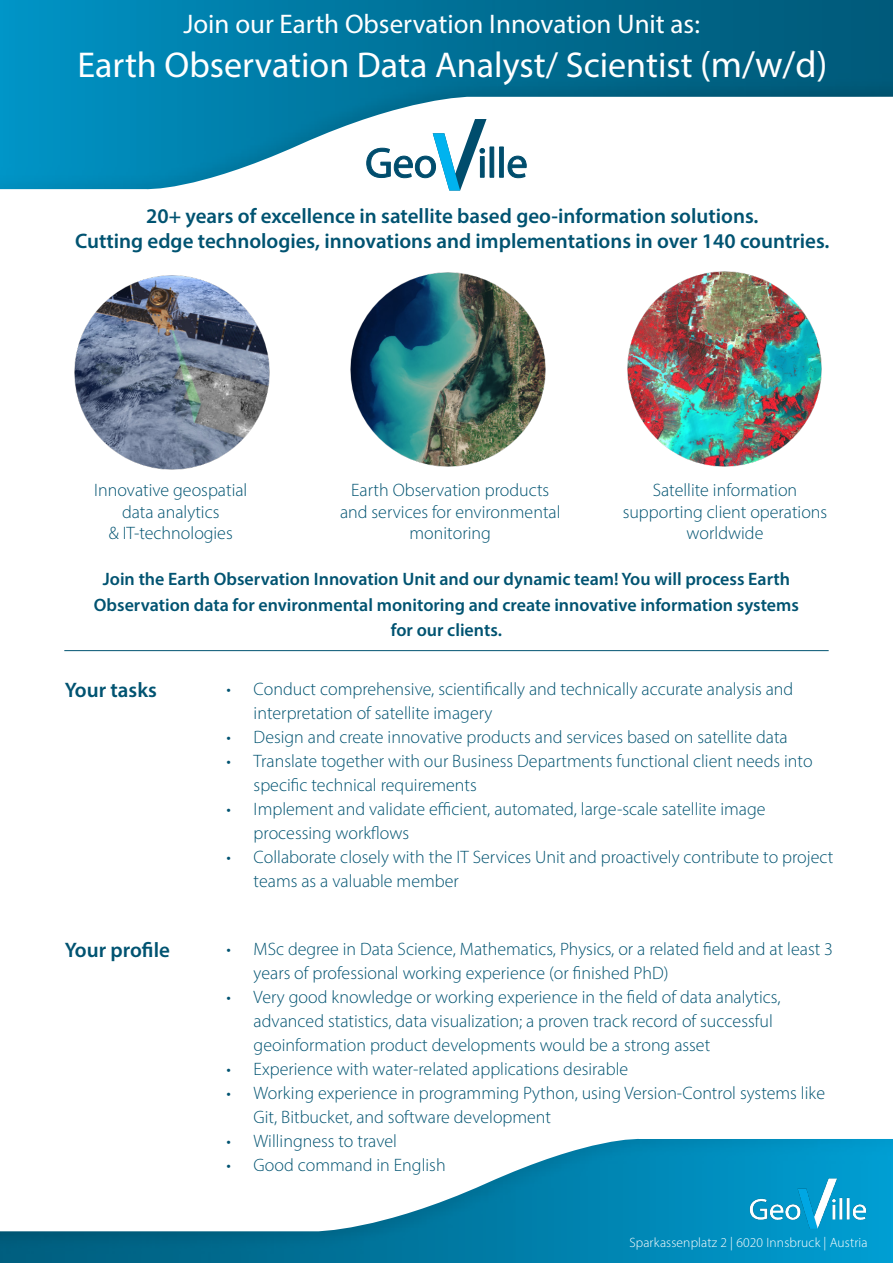
<style>
.page{position:relative;width:893px;height:1263px;background:#fff}
.page>*{position:absolute;margin:0;border:0;box-sizing:border-box;transform-origin:0 0}
.t1{font:36px "Myriad Pro";color:#fff}
.t2{font:27px "Myriad Pro";color:#fff}
.t3{font:600 21px "Myriad Pro";color:#005371}
.t4{font:300 18px/24px "Myriad Pro";color:#005371}
.t5{font:600 18px/25.5px "Myriad Pro";color:#005371;text-align:center}
.t6{font:300 13.5px "Myriad Pro";letter-spacing:.01em;color:#fff}
.s1{font-size:37.5px}
</style>
<div class="page">
<img style="left:0;top:1139px;width:893px;height:124px">
<img style="left:0;top:0;width:893px;height:189px">
<img style="left:350px;top:272px;width:196px;height:195px">
<img style="left:627px;top:271px;width:195px;height:196px">
<img style="left:74px;top:275px;width:196px;height:195px">
<img style="left:748px;top:1176px;width:120px;height:56px">
<hr style="left:64px;top:650px;width:765px;height:1px;background:#005371">
<svg style="left:366px;top:119px;width:160px;height:72px"></svg>
<p class="t2" style="left:183px;top:7px;width:518px">Join our Earth Observation Innovation Unit as:</p>
<p class="t1" style="left:77px;top:43px;width:751px">Earth Observation Data Analyst/ Scientist <span class="s1">(m/w/d)</span></p>
<p class="t3" style="left:146px;top:202px;width:614px">20+ years of excellence in satellite based geo-information solutions.</p>
<p class="t3" style="left:75px;top:228px;width:756px">Cutting edge technologies, innovations and implementations in over 140 countries.</p>
<p class="t4" style="left:653px;top:478px;width:146px">Satellite information</p>
<p class="t4" style="left:623px;top:499px;width:206px">supporting client operations</p>
<p class="t4" style="left:687px;top:521px;width:78px">worldwide</p>
<p class="t4" style="left:340px;top:479px;width:222px;line-height:21.6px;text-align:center">Earth Observation products and services for environmental</p>
<p class="t4" style="left:410px;top:521px;width:83px">monitoring</p>
<p class="t5" style="left:94px;top:566px;width:706px">Join the Earth Observation Innovation Unit and our dynamic team! You will process Earth<br>Observation data for environmental monitoring and create innovative information systems</p>
<p class="t5" style="left:391px;top:617px;width:113px">for our clients.</p>
<p class="t4" style="left:94px;top:478px;width:155px">Innovative geospatial</p>
<p class="t4" style="left:122px;top:499px;width:99px">data analytics</p>
<p class="t4" style="left:109px;top:521px;width:126px">&amp; IT-technologies</p>
<p class="t3" style="left:65px;top:677px;width:93px">Your tasks</p>
<p class="t4" style="left:254px;top:677px;width:541px;text-indent:-27px">• Conduct comprehensive, scientifically and technically accurate analysis and interpretation of satellite imagery</p>
<p class="t4" style="left:227px;top:725px;width:563px">• Design and create innovative products and services based on satellite data</p>
<p class="t4" style="left:254px;top:749px;width:560px;text-indent:-27px">• Translate together with our Business Departments functional client needs into specific technical requirements</p>
<p class="t4" style="left:254px;top:797px;width:513px;text-indent:-27px">• Implement and validate efficient, automated, large-scale satellite image processing workflows</p>
<p class="t4" style="left:254px;top:845px;width:581px;text-indent:-27px">• Collaborate closely with the IT Services Unit and proactively contribute to project teams as a valuable member</p>
<p class="t3" style="left:65px;top:936px;width:107px">Your profile</p>
<p class="t4" style="left:254px;top:936px;width:581px;text-indent:-27px">• MSc degree in Data Science, Mathematics, Physics, or a related field and at least 3 years of professional working experience (or finished PhD)</p>
<p class="t4" style="left:254px;top:984px;width:528px;text-indent:-27px">• Very good knowledge or working experience in the field of data analytics, advanced statistics, data visualization; a proven track record of successful geoinformation product developments would be a strong asset</p>
<p class="t4" style="left:227px;top:1056px;width:403px">• Experience with water-related applications desirable</p>
<p class="t4" style="left:254px;top:1080px;width:573px;text-indent:-27px">• Working experience in programming Python, using Version-Control systems like<br>Git, Bitbucket, and software development</p>
<p class="t4" style="left:227px;top:1128px;width:172px">• Willingness to travel</p>
<p class="t4" style="left:227px;top:1152px;width:220px">• Good command in English</p>
<p class="t6" style="left:629px;top:1234px;width:240px">Sparkassenplatz 2 | 6020 Innsbruck | Austria</p>
</div>
